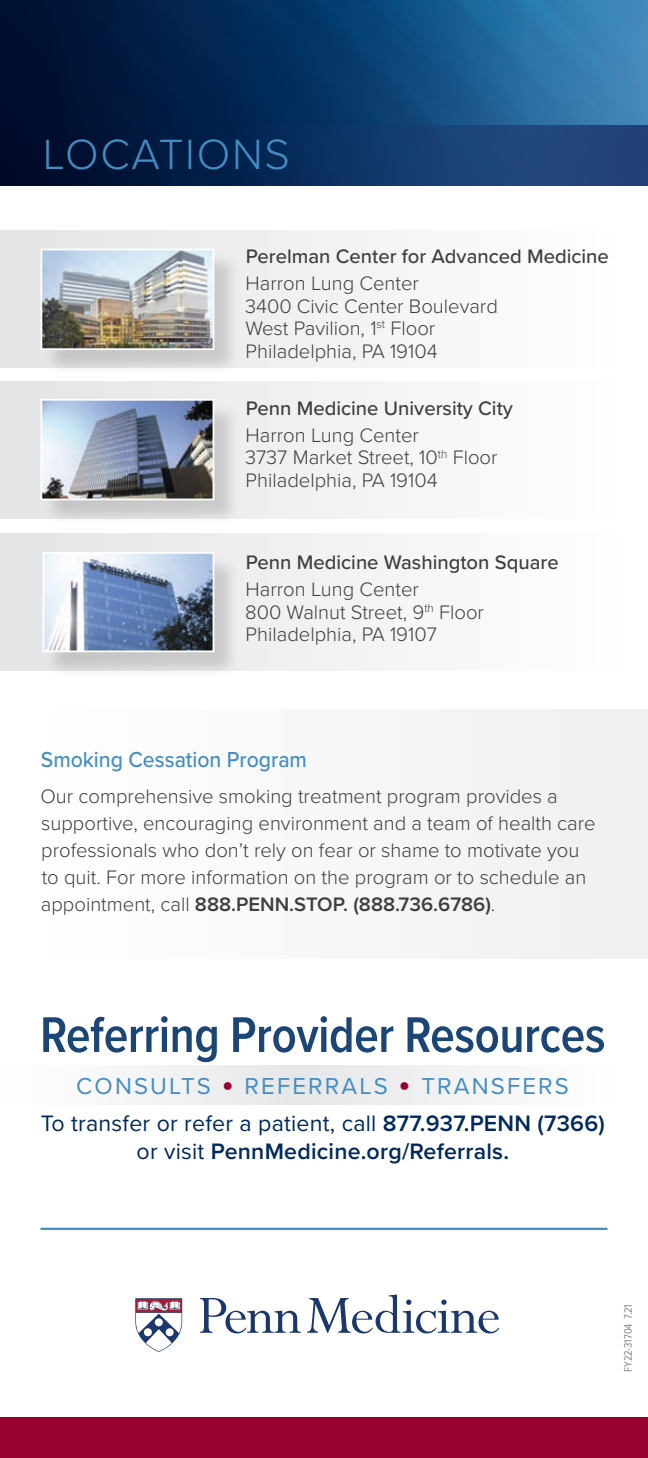
<style>
.page{position:relative;width:648px;height:1458px;background:#fff}
.page>*{position:absolute;margin:0;border:0;box-sizing:border-box;transform-origin:0 0}
.t1{font:600 51.98px "Proxima Nova Cond";letter-spacing:-.01em;color:#1a4574}
.t2{font:300 43.88px "Proxima Nova";letter-spacing:.04em;color:#448dc1}
.t3{font:23.85px "Proxima Nova";letter-spacing:.09em;color:#448dc1}
.t4{font:600 23.18px/28.3px "Proxima Nova";letter-spacing:.01em;color:#00295c;text-align:center}
.t5{font:500 22.5px "Proxima Nova";color:#448dc1;scale:.94 1}
.t6{font:300 20.25px/22.5px "Proxima Nova";color:#3e3e3f}
.t7{font:500 20.25px "Proxima Nova";color:#3e3e3f}
.t8{font:11.25px "Proxima Nova Cond";letter-spacing:-.01em;color:#808285}
.s1{font-weight:600}
.s2{font-family:"DIN";color:#98012d}
.s3{font-weight:400}
</style>
<div class="page">
<div style="left:0;top:533px;width:648px;height:138px;background:linear-gradient(to right,#e4e4e6,#fff)"></div>
<div style="left:0;top:381px;width:648px;height:137px;background:linear-gradient(to right,#e4e4e6,#fff)"></div>
<div style="left:0;top:231px;width:648px;height:137px;background:linear-gradient(to right,#e4e4e6,#fff)"></div>
<div style="left:0;top:710px;width:648px;height:249px;background:#f7f7f8"></div>
<svg style="left:0;top:0;width:648px;height:125px;background:#10406d"></svg>
<div style="left:0;top:1418px;width:648px;height:40px;background:#98012d"></div>
<svg style="left:0;top:125px;width:648px;height:61px;background:#0e2c59"></svg>
<div style="left:44px;top:252px;width:197px;height:124px;background:#231f20;opacity:.17"></div>
<img style="left:44px;top:252px;width:167px;height:95px">
<div style="left:41px;top:249px;width:173px;height:101px;border:2px solid #fff"></div>
<div style="left:44px;top:402px;width:197px;height:124px;background:#231f20;opacity:.17"></div>
<img style="left:44px;top:402px;width:167px;height:95px">
<div style="left:41px;top:399px;width:173px;height:101px;border:2px solid #fff"></div>
<div style="left:46px;top:555px;width:194px;height:123px;background:#231f20;opacity:.17"></div>
<img style="left:46px;top:555px;width:165px;height:94px">
<div style="left:43px;top:552px;width:171px;height:100px;border:2px solid #fff"></div>
<div style="left:0;top:1065px;width:648px;height:40px;background:linear-gradient(to right,#f2f2f3,#f5f5f6)"></div>
<hr style="left:40px;top:1228px;width:568px;height:2px;background:#448dc1">
<svg style="left:200px;top:1295px;width:299px;height:38px"></svg>
<svg style="left:135px;top:1298px;width:48px;height:54px"></svg>
<h2 class="t2" style="left:43px;top:122px;width:249px">LOCATIONS</h2>
<p class="t7" style="left:246px;top:241px;width:365px">Perelman Center for Advanced Medicine</p>
<p class="t6" style="left:245px;top:271px;width:254px">Harron Lung Center<br>3400 Civic Center Boulevard<br>West Pavilion, 1<sup>st</sup> Floor<br>Philadelphia, PA 19104</p>
<p class="t7" style="left:246px;top:393px;width:269px">Penn Medicine University City</p>
<p class="t6" style="left:245px;top:423px;width:254px">Harron Lung Center<br>3737 Market Street, 10<sup>th</sup> Floor<br>Philadelphia, PA 19104</p>
<p class="t7" style="left:246px;top:547px;width:314px">Penn Medicine Washington Square</p>
<p class="t6" style="left:245px;top:577px;width:240px">Harron Lung Center<br>800 Walnut Street, 9<sup>th</sup> Floor<br>Philadelphia, PA 19107</p>
<p class="t5" style="left:41px;top:743px;width:285px">Smoking Cessation Program</p>
<p class="t6" style="left:40px;top:781px;width:557px;line-height:27px">Our comprehensive smoking treatment program provides a supportive, encouraging environment and a team of health care professionals who don’t rely on fear or shame to motivate you to quit. For more information on the program or to schedule an appointment, call <span class="s1">888.PENN.STOP. (888.736.6786)</span>.</p>
<h1 class="t1" style="left:40px;top:996px;width:567px">Referring Provider Resources</h1>
<p class="t3" style="left:76px;top:1069px;width:494px">CONSULTS <span class="s2">•</span> REFERRALS <span class="s2">•</span> TRANSFERS</p>
<p class="t4" style="left:41px;top:1109px;width:566px"><span class="s3">To transfer or refer a patient, call</span> 877.937.PENN (7366) <span class="s3">or visit</span> PennMedicine.org/Referrals.</p>
<p class="t8" style="left:620px;top:1372px;width:69px;rotate:-90deg">FY22-31704 7.21</p>
</div>
